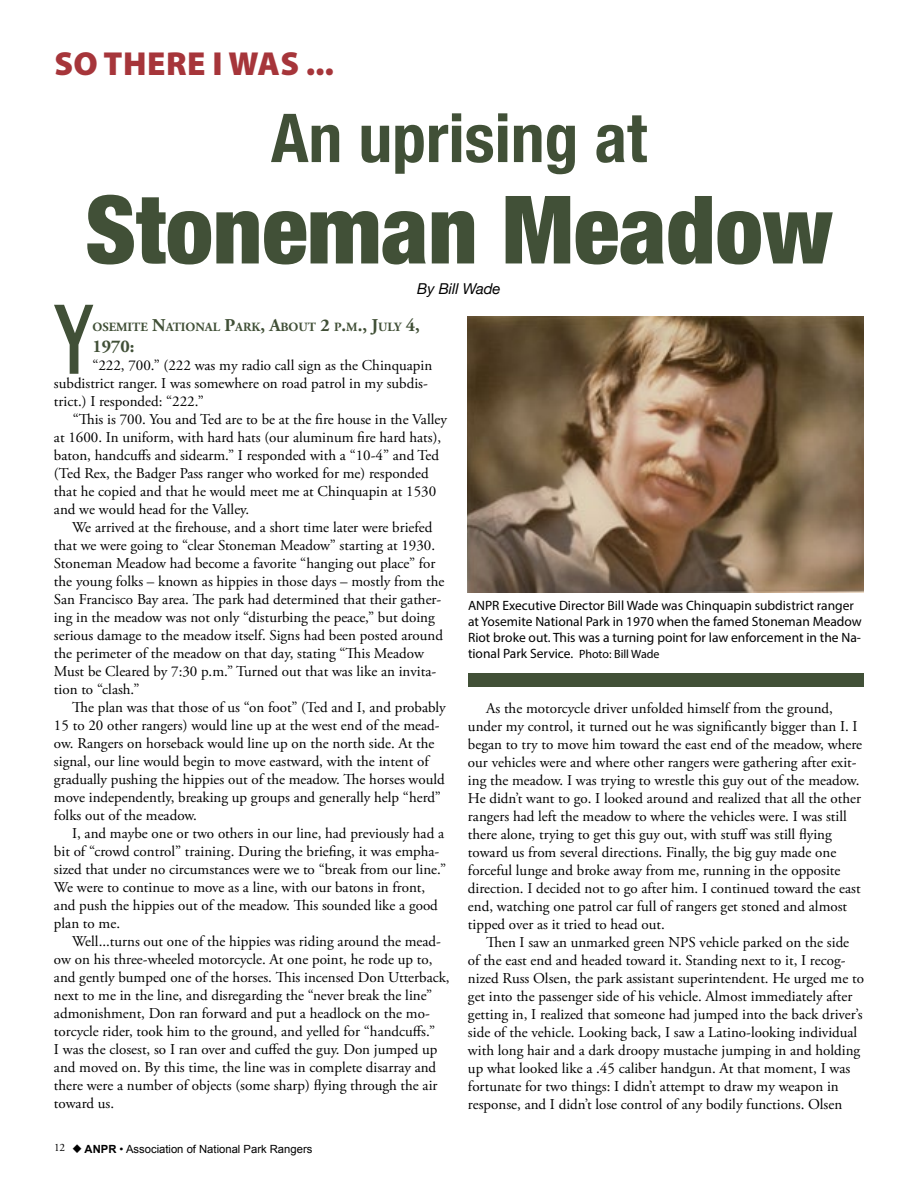
<style>
.page{position:relative;width:918px;height:1188px;background:#fff}
.page>*{position:absolute;margin:0;border:0;box-sizing:border-box;transform-origin:0 0}
.t1{font:500 103.5px "Franklin Gothic";color:#415037;scale:.67 1}
.t2{font:900 condensed 94.5px "Helvetica Neue";color:#415037}
.t3{font:700 condensed 67.5px "Helvetica Neue";color:#415037}
.t4{font:900 33.45px "Myriad Pro";letter-spacing:.015em;color:#a6353a}
.t5{font:700 18px "Adobe Garamond Pro";color:#415037}
.t6{font:15px/18px "Adobe Garamond Pro";color:#000}
.t7{font:italic 15px "Helvetica Neue";letter-spacing:-.005em;color:#000}
.t8{font:13.5px/16.2px "Myriad Pro";color:#000}
.t9{font:700 12.6px "Adobe Garamond Pro";color:#415037}
.t10{font:11.25px "Arial";color:#000}
.s1{font-size:18px}
.s2{font-family:"Adobe Garamond Pro"}
.s3{font-family:"Monotype Sorts";font-size:12px}
.s4{font-weight:700}
.s5{font-size:12px}
</style>
<div class="page">
<img style="left:467px;top:316px;width:397px;height:276px">
<div style="left:468px;top:673px;width:396px;height:14px;background:#415037"></div>
<h3 class="t4" style="left:54px;top:41px;width:281px">SO THERE I WAS ...</h3>
<h3 class="t3" style="left:271px;top:82px;width:377px">An uprising at</h3>
<h2 class="t2" style="left:85px;top:152px;width:749px">Stoneman Meadow</h2>
<p class="t7" style="left:417px;top:278px;width:85px">By Bill Wade</p>
<h1 class="t1" style="left:55px;top:275px;width:57px">Y</h1>
<p class="t9" style="left:92px;top:319px;width:329px">OSEMITE <span class="s1">N</span>ATIONAL <span class="s1">P</span>ARK<span class="s1">, A</span>BOUT <span class="s1">2</span> P<span class="s1">.</span>M<span class="s1">., J</span>ULY <span class="s1">4,</span></p>
<p class="t5" style="left:92px;top:336px;width:44px">1970:</p>
<p class="t6" style="left:54px;top:357px;width:380px;text-indent:38px">“222, 700.” (222 was my radio call sign as the Chinquapin subdistrict ranger. I was somewhere on road patrol in my subdis&shy;trict.) I responded: “222.”</p>
<p class="t6" style="left:54px;top:411px;width:394px;text-indent:19px">“This is 700. You and Ted are to be at the fire house in the Valley at 1600. In uniform, with hard hats (our aluminum fire hard hats), baton, handcuffs and sidearm.” I responded with a “10-4” and Ted (Ted Rex, the Badger Pass ranger who worked for me) responded that he copied and that he would meet me at Chinquapin at 1530 and we would head for the Valley.</p>
<p class="t6" style="left:54px;top:519px;width:392px;text-indent:18px">We arrived at the firehouse, and a short time later were briefed that we were going to “clear Stoneman Meadow” starting at 1930.<br>Stoneman Meadow had become a favorite “hanging out place” for the young folks – known as hippies in those days – mostly from the San Francisco Bay area. The park had determined that their gather&shy;ing in the meadow was not only “disturbing the peace,” but doing serious damage to the meadow itself. Signs had been posted around the perimeter of the meadow on that day, stating “This Meadow Must be Cleared by 7:30 p.m.” Turned out that was like an invita&shy;tion to “clash.”</p>
<p class="t6" style="left:54px;top:699px;width:393px;text-indent:18px">The plan was that those of us “on foot” (Ted and I, and probably 15 to 20 other rangers) would line up at the west end of the mead&shy;ow. Rangers on horseback would line up on the north side. At the signal, our line would begin to move eastward, with the intent of gradually pushing the hippies out of the meadow. The horses would move independently, breaking up groups and generally help “herd” folks out of the meadow.</p>
<p class="t6" style="left:54px;top:825px;width:394px;text-indent:18px">I, and maybe one or two others in our line, had previously had a bit of “crowd control” training. During the briefing, it was empha&shy;sized that under no circumstances were we to “break from our line.” We were to continue to move as a line, with our batons in front, and push the hippies out of the meadow. This sounded like a good plan to me.</p>
<p class="t6" style="left:54px;top:933px;width:397px;text-indent:18px">Well...turns out one of the hippies was riding around the mead&shy;ow on his three-wheeled motorcycle. At one point, he rode up to, and gently bumped one of the horses. This incensed Don Utterback, next to me in the line, and disregarding the “never break the line” admonishment, Don ran forward and put a headlock on the mo&shy;torcycle rider, took him to the ground, and yelled for “handcuffs.”<br>I was the closest, so I ran over and cuffed the guy. Don jumped up and moved on. By this time, the line was in complete disarray and there were a number of objects (some sharp) flying through the air toward us.</p>
<p class="t10" style="left:54px;top:1141px;width:260px"><span class="s2">12</span> <span class="s3">u</span> <span class="s4">ANPR</span> • Association of National Park Rangers</p>
<p class="t8" style="left:468px;top:597px;width:395px">ANPR Executive Director Bill Wade was Chinquapin subdistrict ranger at Yosemite National Park in 1970 when the famed Stoneman Meadow Riot broke out. This was a turning point for law enforcement in the Na&shy;tional Park Service. <span class="s5">Photo: Bill Wade</span></p>
<p class="t6" style="left:468px;top:699px;width:396px;text-indent:18px">As the motorcycle driver unfolded himself from the ground, under my control, it turned out he was significantly bigger than I. I began to try to move him toward the east end of the meadow, where our vehicles were and where other rangers were gathering after exit&shy;ing the meadow. I was trying to wrestle this guy out of the meadow.<br>He didn’t want to go. I looked around and realized that all the other rangers had left the meadow to where the vehicles were. I was still there alone, trying to get this guy out, with stuff was still flying toward us from several directions. Finally, the big guy made one forceful lunge and broke away from me, running in the opposite direction. I decided not to go after him. I continued toward the east end, watching one patrol car full of rangers get stoned and almost tipped over as it tried to head out.</p>
<p class="t6" style="left:468px;top:933px;width:398px;text-indent:18px">Then I saw an unmarked green NPS vehicle parked on the side of the east end and headed toward it. Standing next to it, I recog&shy;nized Russ Olsen, the park assistant superintendent. He urged me to get into the passenger side of his vehicle. Almost immediately after getting in, I realized that someone had jumped into the back driver’s side of the vehicle. Looking back, I saw a Latino-looking individual with long hair and a dark droopy mustache jumping in and holding up what looked like a .45 caliber handgun. At that moment, I was fortunate for two things: I didn’t attempt to draw my weapon in response, and I didn’t lose control of any bodily functions. Olsen</p>
</div>
